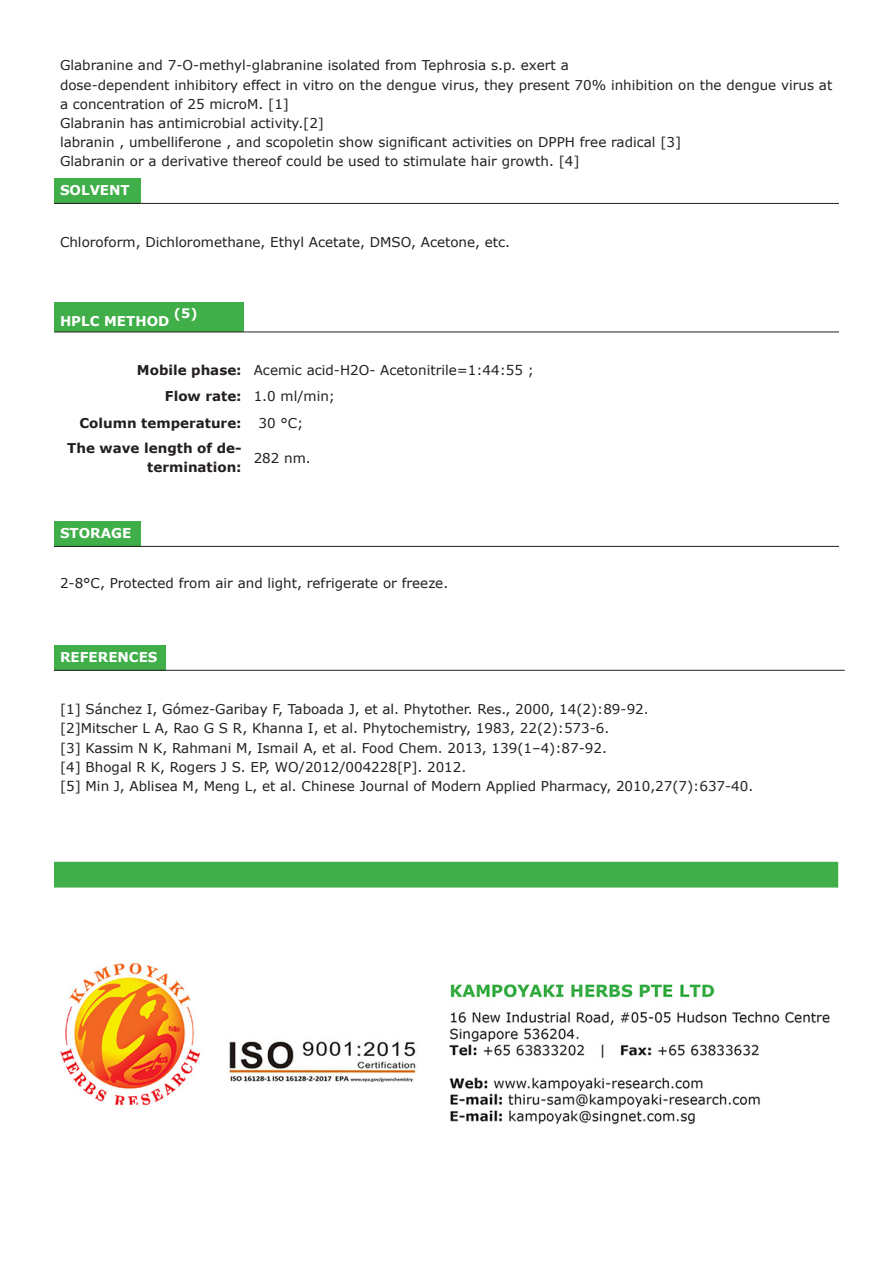
<style>
.page{position:relative;width:893px;height:1263px;background:#fff}
.page>*{position:absolute;margin:0;border:0;box-sizing:border-box;transform-origin:0 0}
.t1{font:13.5px/19.2px "Verdana";color:#231f20}
.t2{font:700 13.5px/19.2px "Verdana";color:#231f20;text-align:right}
.t3{font:700 13.5px "Verdana";color:#fff}
.t4{font:700 13.05px "Verdana";color:#fff}
</style>
<div class="page">
<div style="left:54px;top:178px;width:86px;height:25px;background:#40ae49"></div>
<hr style="left:54px;top:203px;width:86px;height:1px;background:#231f20">
<hr style="left:140px;top:203px;width:699px;height:1px;background:#231f20">
<div style="left:54px;top:303px;width:189px;height:29px;background:#40ae49"></div>
<hr style="left:54px;top:332px;width:189px;height:1px;background:#231f20">
<hr style="left:248px;top:332px;width:591px;height:1px;background:#231f20">
<div style="left:54px;top:521px;width:86px;height:25px;background:#40ae49"></div>
<hr style="left:54px;top:546px;width:86px;height:1px;background:#231f20">
<hr style="left:140px;top:546px;width:699px;height:1px;background:#231f20">
<div style="left:54px;top:645px;width:112px;height:25px;background:#40ae49"></div>
<hr style="left:54px;top:670px;width:112px;height:1px;background:#231f20">
<hr style="left:166px;top:670px;width:679px;height:1px;background:#231f20">
<div style="left:54px;top:862px;width:784px;height:25px;background:#40ae49"></div>
<img style="left:60px;top:962px;width:770px;height:163px">
<p class="t1" style="left:60px;top:56px;width:510px">Glabranine and 7-O-methyl-glabranine isolated from Tephrosia s.p. exert a</p>
<p class="t1" style="left:60px;top:75px;width:774px">dose-dependent inhibitory effect in vitro on the dengue virus, they present 70% inhibition on the dengue virus at a concentration of 25 microM. [1]<br>Glabranin has antimicrobial activity.[2]<br>labranin , umbelliferone , and scopoletin show significant activities on DPPH free radical [3]<br>Glabranin or a derivative thereof could be used to stimulate hair growth. [4]</p>
<p class="t3" style="left:60px;top:181px;width:71px">SOLVENT</p>
<p class="t1" style="left:60px;top:233px;width:452px">Chloroform, Dichloromethane, Ethyl Acetate, DMSO, Acetone, etc.</p>
<p class="t3" style="left:60px;top:312px;width:111px">HPLC METHOD</p>
<p class="t4" style="left:174px;top:305px;width:25px">(5)</p>
<p class="t2" style="left:137px;top:361px;width:106px">Mobile phase:</p>
<p class="t1" style="left:254px;top:361px;width:282px">Acemic acid-H2O- Acetonitrile=1:44:55 ;</p>
<p class="t2" style="left:165px;top:386px;width:78px">Flow rate:</p>
<p class="t1" style="left:254px;top:386px;width:83px">1.0 ml/min;</p>
<p class="t2" style="left:80px;top:413px;width:164px">Column temperature:</p>
<p class="t1" style="left:258px;top:413px;width:46px">30 °C;</p>
<p class="t2" style="left:67px;top:438px;width:176px">The wave length of de&shy;termination:</p>
<p class="t1" style="left:254px;top:448px;width:59px">282 nm.</p>
<p class="t3" style="left:60px;top:524px;width:73px">STORAGE</p>
<p class="t1" style="left:60px;top:573px;width:390px">2-8°C, Protected from air and light, refrigerate or freeze.</p>
<p class="t3" style="left:60px;top:648px;width:99px">REFERENCES</p>
<p class="t1" style="left:60px;top:700px;width:590px">[1] Sánchez I, Gómez-Garibay F, Taboada J, et al. Phytother. Res., 2000, 14(2):89-92.</p>
<p class="t1" style="left:60px;top:719px;width:551px">[2]Mitscher L A, Rao G S R, Khanna I, et al. Phytochemistry, 1983, 22(2):573-6.</p>
<p class="t1" style="left:60px;top:738px;width:548px">[3] Kassim N K, Rahmani M, Ismail A, et al. Food Chem. 2013, 139(1–4):87-92.</p>
<p class="t1" style="left:60px;top:757px;width:408px">[4] Bhogal R K, Rogers J S. EP, WO/2012/004228[P]. 2012.</p>
<p class="t1" style="left:60px;top:777px;width:695px">[5] Min J, Ablisea M, Meng L, et al. Chinese Journal of Modern Applied Pharmacy, 2010,27(7):637-40.</p>
</div>
